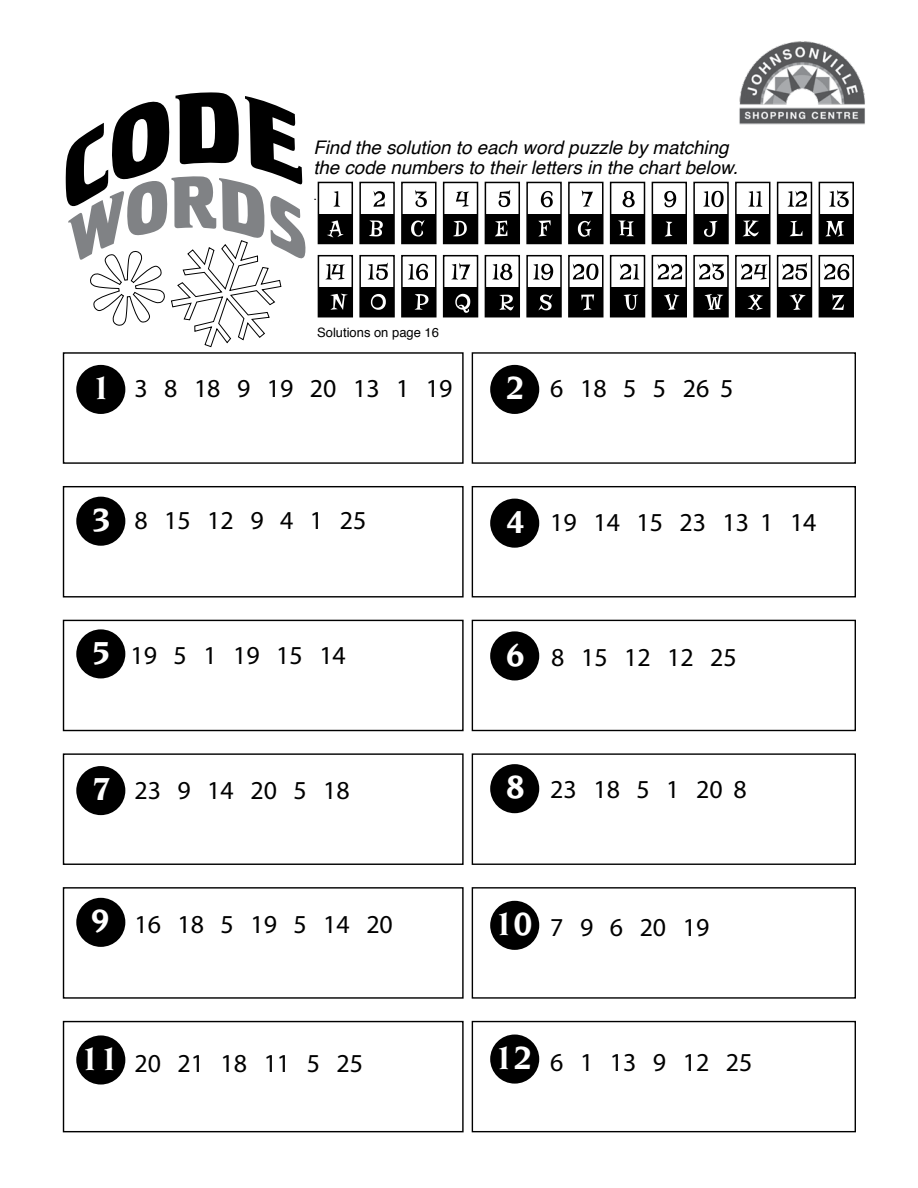
<style>
.page{position:relative;width:918px;height:1188px;background:#fff}
.page>*{position:absolute;margin:0;border:0;box-sizing:border-box;transform-origin:0 0}
.t1{font:25.95px "Myriad Pro";color:#000}
.t2{font:italic 18.75px/20.1px "Helvetica";color:#000}
.t3{font:12.9px "Helvetica";color:#000}
.s1{font-family:"Novarese";font-weight:700;font-size:34.5px;color:#fff}
</style>
<div class="page">
<img style="left:739px;top:41px;width:126px;height:84px">
<div style="left:819px;top:255px;width:35px;height:62px;border:2px solid #000"></div>
<div style="left:819px;top:287px;width:34px;height:30px;background:#000"></div>
<div style="left:777px;top:255px;width:35px;height:62px;border:2px solid #000"></div>
<div style="left:778px;top:287px;width:33px;height:30px;background:#000"></div>
<div style="left:735px;top:255px;width:35px;height:62px;border:2px solid #000"></div>
<div style="left:736px;top:287px;width:34px;height:30px;background:#000"></div>
<div style="left:693px;top:255px;width:36px;height:62px;border:2px solid #000"></div>
<div style="left:694px;top:287px;width:34px;height:30px;background:#000"></div>
<div style="left:652px;top:255px;width:35px;height:62px;border:2px solid #000"></div>
<div style="left:652px;top:287px;width:34px;height:30px;background:#000"></div>
<div style="left:610px;top:255px;width:35px;height:62px;border:2px solid #000"></div>
<div style="left:611px;top:287px;width:34px;height:30px;background:#000"></div>
<div style="left:568px;top:255px;width:36px;height:62px;border:2px solid #000"></div>
<div style="left:569px;top:287px;width:34px;height:30px;background:#000"></div>
<div style="left:526px;top:255px;width:36px;height:62px;border:2px solid #000"></div>
<div style="left:527px;top:287px;width:34px;height:30px;background:#000"></div>
<div style="left:485px;top:255px;width:35px;height:62px;border:2px solid #000"></div>
<div style="left:485px;top:287px;width:34px;height:30px;background:#000"></div>
<div style="left:443px;top:255px;width:35px;height:62px;border:2px solid #000"></div>
<div style="left:444px;top:287px;width:34px;height:30px;background:#000"></div>
<div style="left:401px;top:255px;width:36px;height:62px;border:2px solid #000"></div>
<div style="left:402px;top:287px;width:34px;height:30px;background:#000"></div>
<div style="left:359px;top:255px;width:36px;height:62px;border:2px solid #000"></div>
<div style="left:360px;top:287px;width:34px;height:30px;background:#000"></div>
<div style="left:318px;top:255px;width:35px;height:62px;border:2px solid #000"></div>
<div style="left:318px;top:287px;width:34px;height:30px;background:#000"></div>
<svg style="left:325px;top:264px;width:20px;height:16px"></svg>
<svg style="left:368px;top:262px;width:20px;height:18px"></svg>
<svg style="left:408px;top:264px;width:20px;height:16px"></svg>
<svg style="left:451px;top:263px;width:19px;height:17px"></svg>
<svg style="left:492px;top:264px;width:20px;height:16px"></svg>
<svg style="left:533px;top:264px;width:20px;height:16px"></svg>
<svg style="left:573px;top:264px;width:25px;height:16px"></svg>
<svg style="left:620px;top:264px;width:20px;height:16px"></svg>
<svg style="left:657px;top:264px;width:25px;height:16px"></svg>
<svg style="left:699px;top:263px;width:25px;height:17px"></svg>
<svg style="left:741px;top:264px;width:27px;height:16px"></svg>
<svg style="left:782px;top:262px;width:25px;height:18px"></svg>
<svg style="left:824px;top:264px;width:25px;height:16px"></svg>
<div style="left:819px;top:182px;width:35px;height:62px;border:2px solid #000"></div>
<div style="left:819px;top:214px;width:34px;height:29px;background:#000"></div>
<div style="left:777px;top:182px;width:35px;height:62px;border:2px solid #000"></div>
<div style="left:778px;top:214px;width:33px;height:29px;background:#000"></div>
<div style="left:735px;top:182px;width:35px;height:62px;border:2px solid #000"></div>
<div style="left:736px;top:214px;width:34px;height:29px;background:#000"></div>
<div style="left:693px;top:182px;width:36px;height:62px;border:2px solid #000"></div>
<div style="left:694px;top:214px;width:34px;height:29px;background:#000"></div>
<div style="left:652px;top:182px;width:35px;height:62px;border:2px solid #000"></div>
<div style="left:652px;top:214px;width:34px;height:29px;background:#000"></div>
<div style="left:610px;top:182px;width:35px;height:62px;border:2px solid #000"></div>
<div style="left:611px;top:214px;width:34px;height:29px;background:#000"></div>
<div style="left:568px;top:182px;width:36px;height:62px;border:2px solid #000"></div>
<div style="left:569px;top:214px;width:34px;height:29px;background:#000"></div>
<div style="left:526px;top:182px;width:36px;height:62px;border:2px solid #000"></div>
<div style="left:527px;top:214px;width:34px;height:29px;background:#000"></div>
<div style="left:485px;top:182px;width:35px;height:62px;border:2px solid #000"></div>
<div style="left:485px;top:214px;width:34px;height:29px;background:#000"></div>
<div style="left:443px;top:182px;width:35px;height:62px;border:2px solid #000"></div>
<div style="left:444px;top:214px;width:34px;height:29px;background:#000"></div>
<div style="left:401px;top:182px;width:36px;height:62px;border:2px solid #000"></div>
<div style="left:402px;top:214px;width:34px;height:29px;background:#000"></div>
<div style="left:359px;top:182px;width:36px;height:62px;border:2px solid #000"></div>
<div style="left:360px;top:214px;width:34px;height:29px;background:#000"></div>
<div style="left:318px;top:182px;width:35px;height:62px;border:2px solid #000"></div>
<div style="left:318px;top:214px;width:34px;height:29px;background:#000"></div>
<svg style="left:333px;top:191px;width:7px;height:16px"></svg>
<svg style="left:373px;top:191px;width:12px;height:16px"></svg>
<svg style="left:415px;top:190px;width:12px;height:17px"></svg>
<svg style="left:456px;top:191px;width:13px;height:16px"></svg>
<svg style="left:499px;top:190px;width:11px;height:17px"></svg>
<svg style="left:541px;top:191px;width:12px;height:16px"></svg>
<svg style="left:582px;top:190px;width:11px;height:17px"></svg>
<svg style="left:623px;top:191px;width:12px;height:16px"></svg>
<svg style="left:664px;top:191px;width:12px;height:16px"></svg>
<svg style="left:703px;top:191px;width:21px;height:16px"></svg>
<svg style="left:748px;top:191px;width:15px;height:16px"></svg>
<svg style="left:787px;top:191px;width:20px;height:16px"></svg>
<svg style="left:829px;top:190px;width:20px;height:17px"></svg>
<svg style="left:327px;top:220px;width:17px;height:18px"></svg>
<svg style="left:369px;top:220px;width:14px;height:16px"></svg>
<svg style="left:411px;top:220px;width:14px;height:17px"></svg>
<svg style="left:453px;top:221px;width:14px;height:15px"></svg>
<svg style="left:495px;top:221px;width:12px;height:15px"></svg>
<svg style="left:538px;top:220px;width:13px;height:17px"></svg>
<svg style="left:578px;top:220px;width:14px;height:17px"></svg>
<svg style="left:619px;top:221px;width:15px;height:15px"></svg>
<svg style="left:664px;top:222px;width:8px;height:15px"></svg>
<svg style="left:704px;top:221px;width:14px;height:16px"></svg>
<svg style="left:743px;top:220px;width:16px;height:16px"></svg>
<svg style="left:790px;top:221px;width:12px;height:15px"></svg>
<svg style="left:825px;top:221px;width:19px;height:16px"></svg>
<svg style="left:330px;top:294px;width:18px;height:16px"></svg>
<svg style="left:371px;top:294px;width:15px;height:16px"></svg>
<svg style="left:414px;top:294px;width:14px;height:16px"></svg>
<svg style="left:455px;top:294px;width:15px;height:19px"></svg>
<svg style="left:499px;top:295px;width:15px;height:15px"></svg>
<svg style="left:538px;top:294px;width:15px;height:16px"></svg>
<svg style="left:581px;top:295px;width:13px;height:15px"></svg>
<svg style="left:623px;top:294px;width:15px;height:16px"></svg>
<svg style="left:664px;top:294px;width:16px;height:16px"></svg>
<svg style="left:704px;top:294px;width:19px;height:16px"></svg>
<svg style="left:747px;top:294px;width:16px;height:16px"></svg>
<svg style="left:789px;top:294px;width:17px;height:16px"></svg>
<svg style="left:832px;top:294px;width:12px;height:16px"></svg>
<div style="left:76px;top:365px;width:49px;height:49px;background:#000;border-radius:50%"></div>
<div style="left:63px;top:352px;width:401px;height:112px;border:1px solid #000"></div>
<div style="left:76px;top:497px;width:49px;height:49px;background:#000;border-radius:50%"></div>
<div style="left:63px;top:486px;width:401px;height:112px;border:1px solid #000"></div>
<div style="left:76px;top:629px;width:49px;height:49px;background:#000;border-radius:50%"></div>
<div style="left:63px;top:620px;width:401px;height:111px;border:1px solid #000"></div>
<div style="left:76px;top:766px;width:49px;height:49px;background:#000;border-radius:50%"></div>
<div style="left:63px;top:753px;width:401px;height:112px;border:1px solid #000"></div>
<div style="left:76px;top:898px;width:49px;height:49px;background:#000;border-radius:50%"></div>
<div style="left:63px;top:887px;width:401px;height:112px;border:1px solid #000"></div>
<div style="left:76px;top:1035px;width:49px;height:50px;background:#000;border-radius:50%"></div>
<div style="left:63px;top:1021px;width:401px;height:111px;border:1px solid #000"></div>
<div style="left:490px;top:365px;width:49px;height:49px;background:#000;border-radius:50%"></div>
<div style="left:490px;top:499px;width:49px;height:49px;background:#000;border-radius:50%"></div>
<div style="left:472px;top:486px;width:384px;height:111px;border:1px solid #000"></div>
<div style="left:490px;top:631px;width:49px;height:49px;background:#000;border-radius:50%"></div>
<div style="left:472px;top:620px;width:384px;height:111px;border:1px solid #000"></div>
<div style="left:490px;top:764px;width:49px;height:49px;background:#000;border-radius:50%"></div>
<div style="left:472px;top:753px;width:384px;height:112px;border:1px solid #000"></div>
<div style="left:490px;top:901px;width:49px;height:49px;background:#000;border-radius:50%"></div>
<div style="left:472px;top:887px;width:384px;height:112px;border:1px solid #000"></div>
<div style="left:490px;top:1035px;width:49px;height:49px;background:#000;border-radius:50%"></div>
<div style="left:472px;top:1021px;width:384px;height:111px;border:1px solid #000"></div>
<svg style="left:65px;top:92px;width:241px;height:256px"></svg>
<p class="t2" style="left:313px;top:137px;width:426px">Find the solution to each word puzzle by matching the code numbers to their letters in the chart below.</p>
<p class="t3" style="left:313px;top:185px;width:5px">.</p>
<p class="t3" style="left:317px;top:322px;width:123px">Solutions on page 16</p>
<p class="t1" style="left:92px;top:373px;width:362px"><span class="s1">1</span> 3 8 18 9 19 20 13 1 19</p>
<p class="t1" style="left:506px;top:373px;width:229px"><span class="s1">2</span> 6 18 5 5 26 5</p>
<p class="t1" style="left:92px;top:505px;width:276px"><span class="s1">3</span> 8 15 12 9 4 1 25</p>
<p class="t1" style="left:506px;top:507px;width:312px"><span class="s1">4</span> 19 14 15 23 13 1 14</p>
<p class="t1" style="left:92px;top:639px;width:255px"><span class="s1">5</span> 19 5 1 19 15 14</p>
<p class="t1" style="left:506px;top:641px;width:233px"><span class="s1">6</span> 8 15 12 12 25</p>
<p class="t1" style="left:92px;top:775px;width:259px"><span class="s1">7</span> 23 9 14 20 5 18</p>
<p class="t1" style="left:506px;top:773px;width:243px"><span class="s1">8</span> 23 18 5 1 20 8</p>
<p class="t1" style="left:91px;top:908px;width:304px"><span class="s1">9</span> 16 18 5 19 5 14 20</p>
<p class="t1" style="left:494px;top:911px;width:216px"><span class="s1">10</span> 7 9 6 20 19</p>
<p class="t1" style="left:80px;top:1047px;width:284px"><span class="s1">11</span> 20 21 18 11 5 25</p>
<p class="t1" style="left:494px;top:1046px;width:260px"><span class="s1">12</span> 6 1 13 9 12 25</p>
</div>
